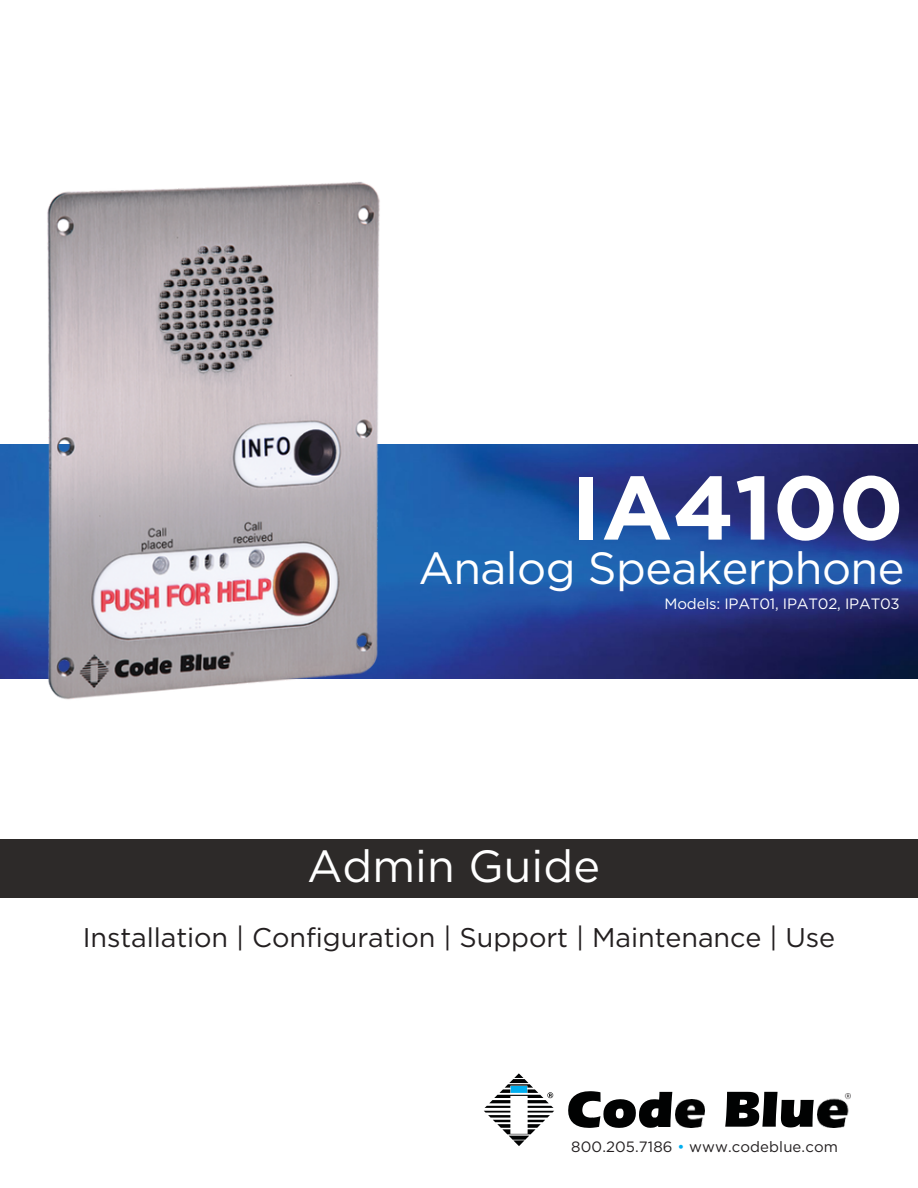
<style>
.page{position:relative;width:918px;height:1188px;background:#fff}
.page>*{position:absolute;margin:0;border:0;box-sizing:border-box;transform-origin:0 0}
.t1{font:700 90px "Gotham";color:#fff}
.t2{font:45px "Gotham";letter-spacing:-.015em;color:#fff}
.t3{font:27px "Gotham";letter-spacing:-.005em;color:#231f20}
.t4{font:15px "Gotham";letter-spacing:.005em;color:#231f20}
.t5{font:15px "Gotham";letter-spacing:-.015em;color:#fff}
.s1{color:#00aeef}
</style>
<div class="page">
<svg style="left:568px;top:1091px;width:104px;height:37px"></svg>
<svg style="left:725px;top:1092px;width:89px;height:35px"></svg>
<img style="left:675px;top:1099px;width:29px;height:28px">
<img style="left:818px;top:1093px;width:32px;height:34px">
<svg style="left:484px;top:1073px;width:70px;height:73px"></svg>
<img style="left:519px;top:445px;width:399px;height:234px">
<div style="left:0;top:839px;width:918px;height:59px;background:#2d2a29"></div>
<img style="left:0;top:181px;width:519px;height:519px">
<p class="t1" style="left:571px;top:453px;width:334px">IA4100</p>
<p class="t2" style="left:418px;top:541px;width:487px">Analog Speakerphone</p>
<h3 class="t5" style="left:665px;top:594px;width:237px">Models: IPAT01, IPAT02, IPAT03</h3>
<h2 class="t2" style="left:307px;top:839px;width:294px">Admin Guide</h2>
<p class="t3" style="left:83px;top:921px;width:754px">Installation | Configuration | Support | Maintenance | Use</p>
<p class="t4" style="left:571px;top:1137px;width:268px">800.205.7186 <span class="s1">•</span> www.codeblue.com</p>
</div>
